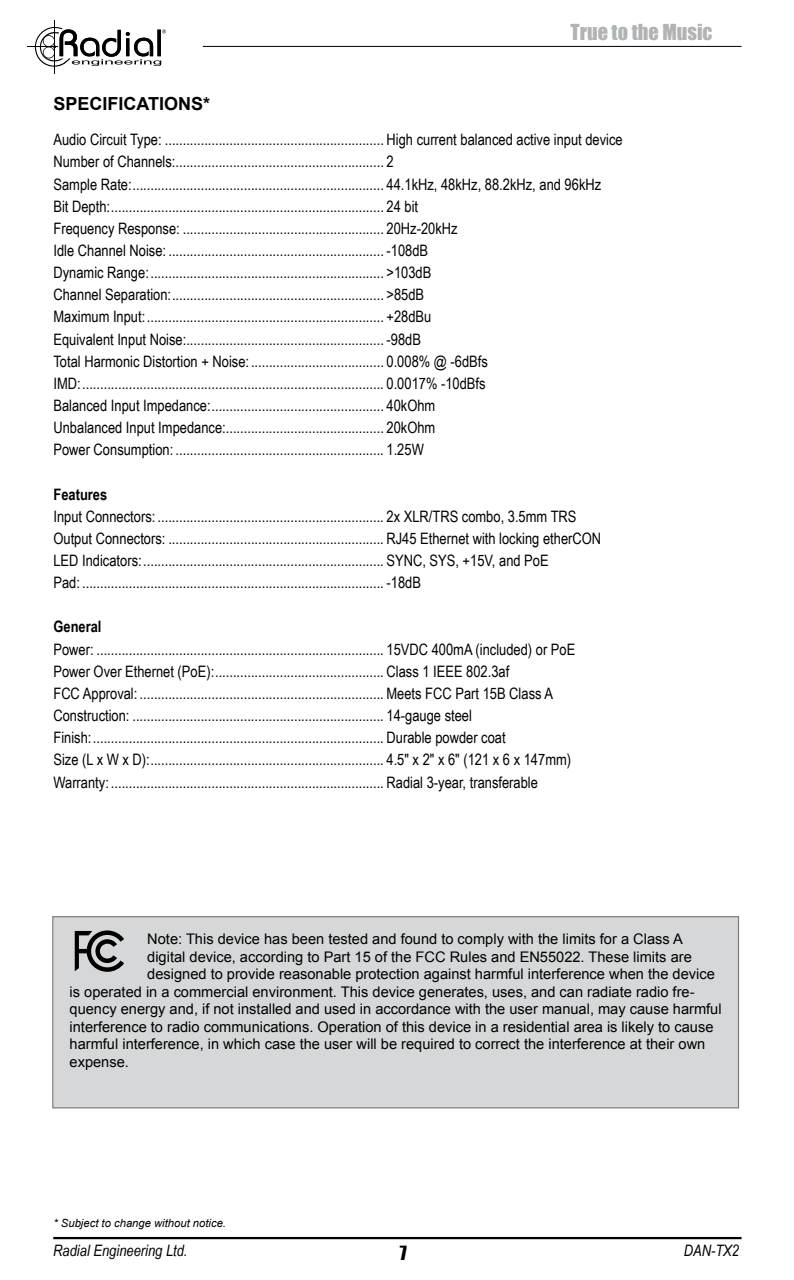
<style>
.page{position:relative;width:794px;height:1280px;background:#fff}
.page>*{position:absolute;margin:0;border:0;box-sizing:border-box;transform-origin:0 0}
.t1{font:20.25px "Impact";color:#b1b4b6}
.t2{font:700 18px "Arial";color:#000}
.t3{font:18px "Impact";color:#000}
.t4{font:15.75px/22.1px "Arial Narrow";color:#000}
.t5{font:italic 15.75px "Arial Narrow";color:#000}
.t6{font:700 15.75px "Arial Narrow";color:#000}
.t7{font:14.62px "Arial";color:#000}
.t8{font:italic 11.25px "Arial";color:#000}
</style>
<div class="page">
<hr style="left:203px;top:46px;width:538px;height:1px;background:#000">
<hr style="left:53px;top:1237px;width:688px;height:2px;background:#000">
<hr style="left:27px;top:46px;width:31px;height:1px;background:#000">
<hr style="left:54px;top:20px;width:1px;height:53px;background:#000">
<svg style="left:35px;top:27px;width:131px;height:40px"></svg>
<div style="left:53px;top:917px;width:685px;height:191px;background:#d5d7d8"></div>
<div style="left:52px;top:916px;width:687px;height:192px;border:1px solid #757779"></div>
<svg style="left:75px;top:930px;width:49px;height:42px"></svg>
<p class="t2" style="left:53px;top:92px;width:158px">SPECIFICATIONS*</p>
<p class="t1" style="left:570px;top:17px;width:144px">True to the Music</p>
<p class="t4" style="left:53px;top:128px;width:571px">Audio Circuit Type: ............................................................. High current balanced active input device Number of Channels:.......................................................... 2<br>Sample Rate:...................................................................... 44.1kHz, 48kHz, 88.2kHz, and 96kHz<br>Bit Depth:............................................................................ 24 bit<br>Frequency Response: ........................................................ 20Hz-20kHz<br>Idle Channel Noise: ............................................................ -108dB<br>Dynamic Range:................................................................. &gt;103dB<br>Channel Separation:........................................................... &gt;85dB<br>Maximum Input:.................................................................. +28dBu<br>Equivalent Input Noise:....................................................... -98dB<br>Total Harmonic Distortion + Noise: ..................................... 0.008% @ -6dBfs IMD:.................................................................................... 0.0017% -10dBfs<br>Balanced Input Impedance:................................................ 40kOhm<br>Unbalanced Input Impedance:............................................ 20kOhm<br>Power Consumption: .......................................................... 1.25W</p>
<p class="t6" style="left:53px;top:482px;width:55px">Features</p>
<p class="t4" style="left:53px;top:505px;width:549px">Input Connectors: ............................................................... 2x XLR/TRS combo, 3.5mm TRS Output Connectors: ............................................................ RJ45 Ethernet with locking etherCON LED Indicators:................................................................... SYNC, SYS, +15V, and PoE<br>Pad: .................................................................................... -18dB</p>
<p class="t6" style="left:53px;top:615px;width:50px">General</p>
<p class="t4" style="left:53px;top:637px;width:523px">Power: ................................................................................ 15VDC 400mA (included) or PoE Power Over Ethernet (PoE):............................................... Class 1 IEEE 802.3af<br>FCC Approval: .................................................................... Meets FCC Part 15B Class A Construction: ...................................................................... 14-gauge steel Finish:................................................................................. Durable powder coat<br>Size (L x W x D):................................................................. 4.5" x 2" x 6" (121 x 6 x 147mm)<br>Warranty: ............................................................................ Radial 3-year, transferable</p>
<p class="t7" style="left:147px;top:929px;width:537px">Note: This device has been tested and found to comply with the limits for a Class A</p>
<p class="t7" style="left:147px;top:947px;width:546px">digital device, according to Part 15 of the FCC Rules and EN55022. These limits are</p>
<p class="t7" style="left:147px;top:964px;width:569px">designed to provide reasonable protection against harmful interference when the device</p>
<p class="t7" style="left:70px;top:982px;width:626px">is operated in a commercial environment. This device generates, uses, and can radiate radio fre-</p>
<p class="t7" style="left:70px;top:999px;width:653px">quency energy and, if not installed and used in accordance with the user manual, may cause harmful</p>
<p class="t7" style="left:70px;top:1017px;width:645px">interference to radio communications. Operation of this device in a residential area is likely to cause</p>
<p class="t7" style="left:70px;top:1035px;width:637px">harmful interference, in which case the user will be required to correct the interference at their own</p>
<p class="t7" style="left:70px;top:1052px;width:61px">expense.</p>
<p class="t8" style="left:53px;top:1216px;width:174px">* Subject to change without notice.</p>
<p class="t5" style="left:53px;top:1239px;width:136px">Radial Engineering Ltd.</p>
<p class="t5" style="left:684px;top:1239px;width:57px">DAN-TX2</p>
<p class="t3" style="left:400px;top:1239px;width:9px">7</p>
</div>
